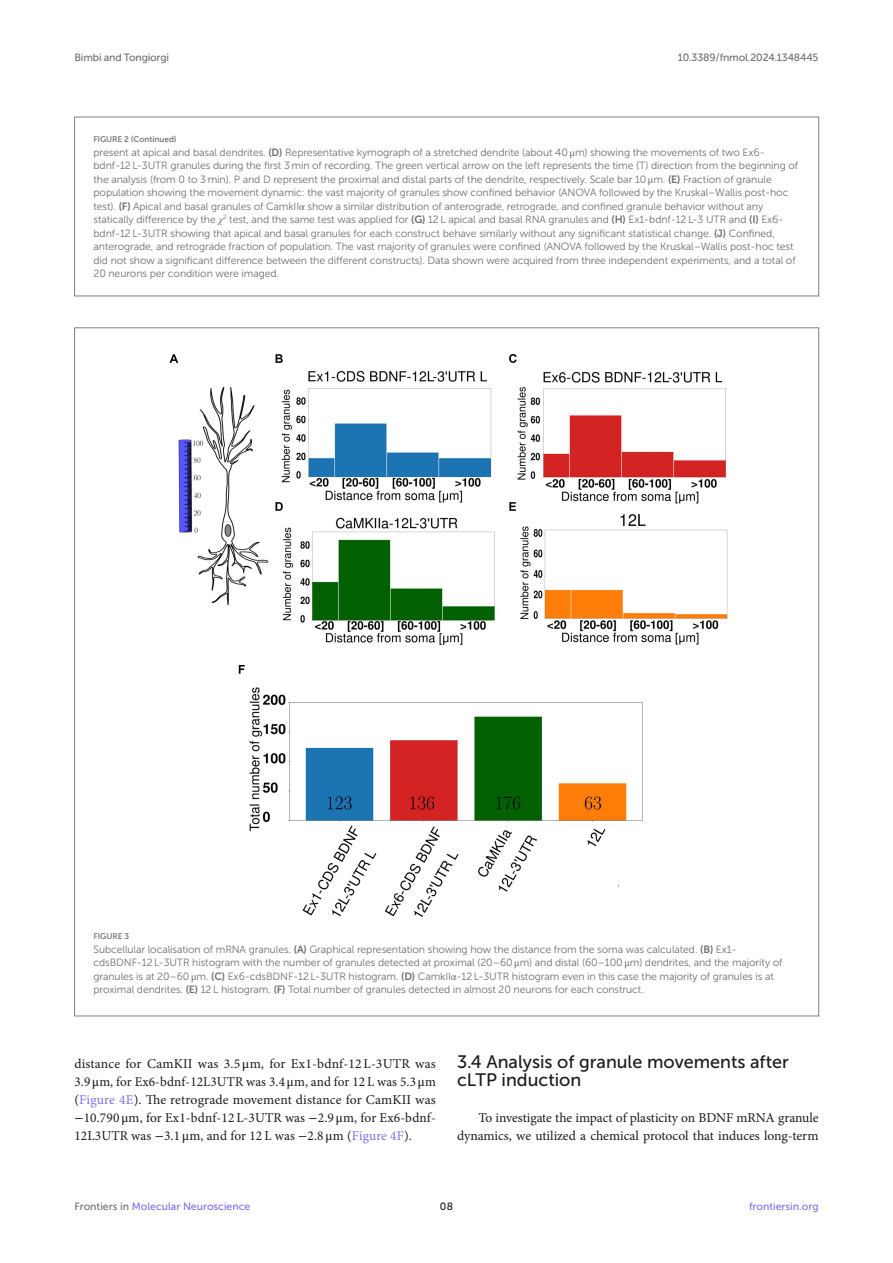
<style>
.page{position:relative;width:893px;height:1263px;background:#fff}
.page>*{position:absolute;margin:0;border:0;box-sizing:border-box;transform-origin:0 0}
.HEAD_2{font:18px/18px "Museo Sans 500";color:#1b1c1b}
.TEXT_FLUSH{font:13.5px/18px "Minion Pro";letter-spacing:-.005em;color:#1b1c1b;text-align:justify}
.FIG_LEG{font:10.5px/13.5px "Museo Sans 300";letter-spacing:-.01em;color:#706f70}
.t1{font:10.5px "Museo Sans 500";color:#856df0}
.t2{font:10.5px "Museo Sans 500";letter-spacing:-.015em;color:#706f70}
.t3{font:10.5px "Museo Sans 500";color:#1b1c1b}
.FIG_HD_CONT{font:8.25px "Museo Sans 700";letter-spacing:-.01em;color:#7e7f7f}
.FIG_HD{font:8.25px "Museo Sans 700";letter-spacing:-.01em;color:#7e7f7f}
.s1{font-family:"Museo Sans 700"}
.s2{font-family:"STIX General"}
.s3{font-family:"STIX General";font-style:italic}
.s4{color:#856df0}
.s5{color:#706f70}
</style>
<div class="page">
<div style="left:74px;top:117px;width:745px;height:179px;border:1px solid #808285"></div>
<img style="left:169px;top:354px;width:559px;height:563px">
<p class="t2" style="left:74px;top:51px;width:96px">Bimbi and Tongiorgi</p>
<p class="t2" style="left:678px;top:51px;width:142px">10.3389/fnmol.2024.1348445</p>
<p class="FIG_HD_CONT" style="left:93px;top:135px;width:85px">FIGURE 2 (Continued)</p>
<p class="FIG_LEG" style="left:94px;top:145px;width:706px">present at apical and basal dendrites. <span class="s1">(D)</span> Representative kymograph of a stretched dendrite (about 40 <span class="s2">μ</span>m) showing the movements of two Ex6- bdnf-12 L-3UTR granules during the first 3 min of recording. The green vertical arrow on the left represents the time (T) direction from the beginning of the analysis (from 0 to 3 min). P and D represent the proximal and distal parts of the dendrite, respectively. Scale bar 10 <span class="s2">μ</span>m. <span class="s1">(E)</span> Fraction of granule population showing the movement dynamic: the vast majority of granules show confined behavior (ANOVA followed by the Kruskal–Wallis post-hoc test). <span class="s1">(F)</span> Apical and basal granules of CamkII<span class="s2">α</span> show a similar distribution of anterograde, retrograde, and confined granule behavior without any statically difference by the <span class="s3">χ</span><sup>2</sup> test, and the same test was applied for <span class="s1">(G)</span> 12 L apical and basal RNA granules and <span class="s1">(H)</span> Ex1-bdnf-12 L-3 UTR and <span class="s1">(I)</span> Ex6- bdnf-12 L-3UTR showing that apical and basal granules for each construct behave similarly without any significant statistical change. <span class="s1">(J)</span> Confined, anterograde, and retrograde fraction of population. The vast majority of granules were confined (ANOVA followed by the Kruskal–Wallis post-hoc test did not show a significant difference between the different constructs). Data shown were acquired from three independent experiments, and a total of 20 neurons per condition were imaged.</p>
<p class="FIG_HD" style="left:94px;top:931px;width:37px">FIGURE 3</p>
<p class="FIG_LEG" style="left:94px;top:942px;width:691px">Subcellular localisation of mRNA granules. <span class="s1">(A)</span> Graphical representation showing how the distance from the soma was calculated. <span class="s1">(B)</span> Ex1- cdsBDNF-12 L-3UTR histogram with the number of granules detected at proximal (20–60 <span class="s2">μ</span>m) and distal (60–100 <span class="s2">μ</span>m) dendrites, and the majority of granules is at 20–60 <span class="s2">μ</span>m. <span class="s1">(C)</span> Ex6-cdsBDNF-12 L-3UTR histogram. <span class="s1">(D)</span> CamkII<span class="s2">α</span>-12 L-3UTR histogram even in this case the majority of granules is at proximal dendrites. <span class="s1">(E)</span> 12 L histogram. <span class="s1">(F)</span> Total number of granules detected in almost 20 neurons for each construct.</p>
<p class="TEXT_FLUSH" style="left:74px;top:1055px;width:363px">distance for CamKII was 3.5 <span class="s2">μ</span>m, for Ex1-bdnf-12 L-3UTR was 3.9 <span class="s2">μ</span>m, for Ex6-bdnf-12L3UTR was 3.4 <span class="s2">μ</span>m, and for 12 L was 5.3 <span class="s2">μ</span>m (<span class="s4">Figure 4E</span>). The retrograde movement distance for CamKII was <span class="s2">−</span>10.790 <span class="s2">μ</span>m, for Ex1-bdnf-12 L-3UTR was <span class="s2">−</span>2.9 <span class="s2">μ</span>m, for Ex6-bdnf-12L3UTR was <span class="s2">−</span>3.1 <span class="s2">μ</span>m, and for 12 L was <span class="s2">−</span>2.8 <span class="s2">μ</span>m (<span class="s4">Figure 4F</span>).</p>
<p class="HEAD_2" style="left:457px;top:1053px;width:333px">3.4 Analysis of granule movements after cLTP induction</p>
<p class="TEXT_FLUSH" style="left:457px;top:1109px;width:363px;text-align:right">To investigate the impact of plasticity on BDNF mRNA granule dynamics, we utilized a chemical protocol that induces long-term</p>
<p class="t1" style="left:74px;top:1200px;width:177px"><span class="s5">Frontiers in</span> Molecular Neuroscience</p>
<p class="t3" style="left:440px;top:1200px;width:15px">08</p>
<p class="t1" style="left:749px;top:1200px;width:71px">frontiersin.org</p>
</div>
